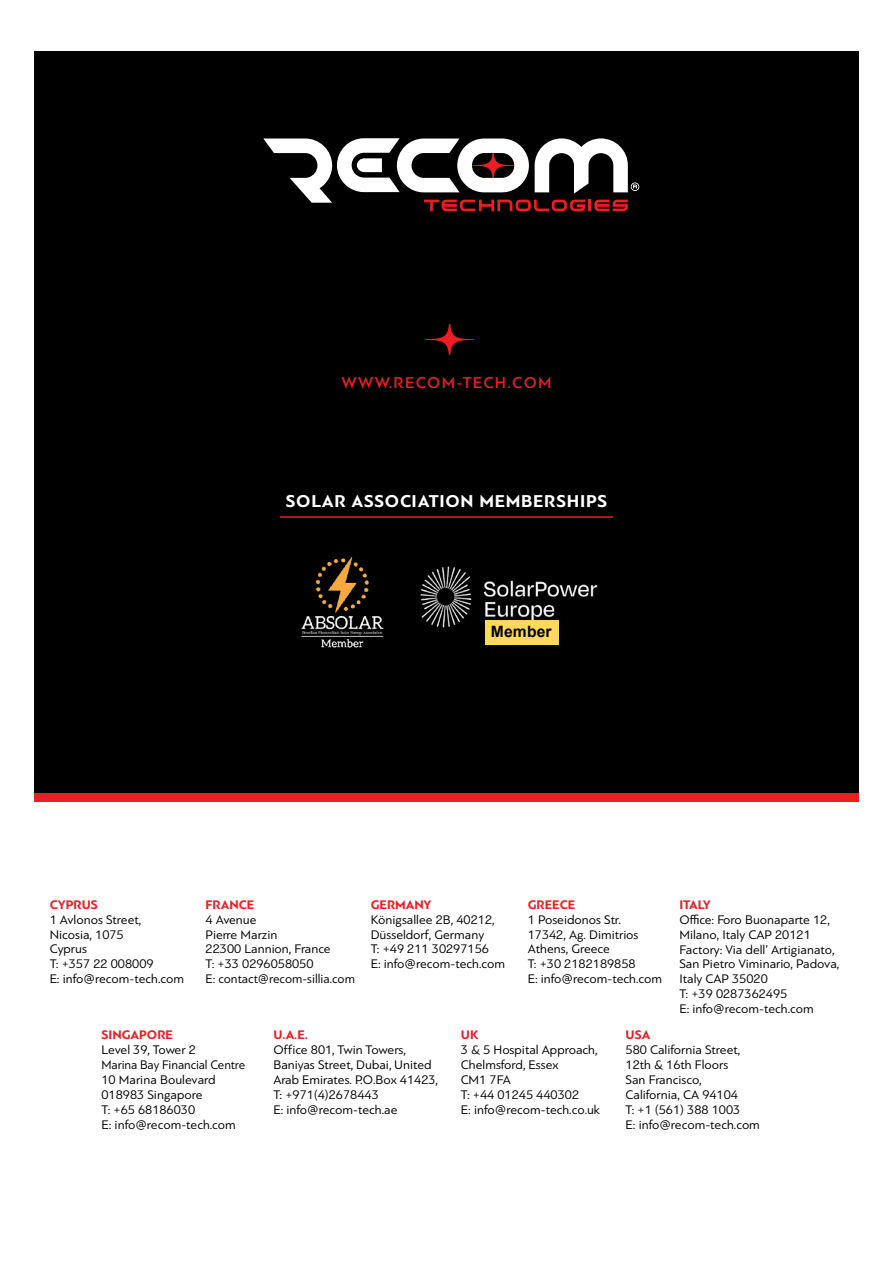
<style>
.page{position:relative;width:893px;height:1263px;background:#fff}
.page>*{position:absolute;margin:0;border:0;box-sizing:border-box;transform-origin:0 0}
.t1{font:700 18px "PF Bague Sans Pro";letter-spacing:.04em;color:#fff}
.t2{font:500 16.5px "PF Bague Sans Pro";letter-spacing:.08em;color:#ed1d24}
.t3{font:700 15.75px "Arial";letter-spacing:.01em;color:#000}
.t4{font:13.05px/15px "PF Bague Sans Pro";color:#000}
.t5{font:700 13.05px "PF Bague Sans Pro";color:#ed1d24}
</style>
<div class="page">
<div style="left:34px;top:51px;width:825px;height:742px;background:#000"></div>
<div style="left:34px;top:793px;width:825px;height:8px;background:#ed1d24"></div>
<svg style="left:263px;top:138px;width:376px;height:73px"></svg>
<svg style="left:425px;top:324px;width:49px;height:31px"></svg>
<img style="left:420px;top:566px;width:178px;height:62px">
<div style="left:485px;top:621px;width:74px;height:24px;background:#ffd959"></div>
<img style="left:301px;top:557px;width:83px;height:91px">
<hr style="left:280px;top:516px;width:333px;height:2px;background:#ed1d24">
<p class="t2" style="left:341px;top:373px;width:212px">WWW.RECOM-TECH.COM</p>
<h1 class="t1" style="left:286px;top:490px;width:323px">SOLAR ASSOCIATION MEMBERSHIPS</h1>
<p class="t3" style="left:491px;top:621px;width:62px">Member</p>
<p class="t5" style="left:50px;top:896px;width:50px">CYPRUS</p>
<p class="t4" style="left:50px;top:912px;width:136px">1 Avlonos Street,<br>Nicosia, 1075<br>Cyprus<br>T: +357 22 008009<br>E: info@recom-tech.com</p>
<p class="t5" style="left:206px;top:896px;width:50px">FRANCE</p>
<p class="t4" style="left:206px;top:912px;width:151px">4 Avenue<br>Pierre Marzin<br>22300 Lannion, France<br>T: +33 0296058050<br>E: contact@recom-sillia.com</p>
<p class="t5" style="left:371px;top:896px;width:62px">GERMANY</p>
<p class="t4" style="left:371px;top:912px;width:136px">Königsallee 2B, 40212,<br>Düsseldorf, Germany<br>T: +49 211 30297156<br>E: info@recom-tech.com</p>
<p class="t5" style="left:528px;top:896px;width:49px">GREECE</p>
<p class="t4" style="left:528px;top:912px;width:136px">1 Poseidonos Str.<br>17342, Ag. Dimitrios<br>Athens, Greece<br>T: +30 2182189858<br>E: info@recom-tech.com</p>
<p class="t5" style="left:679px;top:896px;width:33px">ITALY</p>
<p class="t4" style="left:679px;top:912px;width:161px">Office: Foro Buonaparte 12,<br>Milano, Italy CAP 20121<br>Factory: Via dell’ Artigianato,<br>San Pietro Viminario, Padova,<br>Italy CAP 35020<br>T: +39 0287362495<br>E: info@recom-tech.com</p>
<p class="t5" style="left:101px;top:1027px;width:73px">SINGAPORE</p>
<p class="t4" style="left:101px;top:1042px;width:145px">Level 39, Tower 2<br>Marina Bay Financial Centre<br>10 Marina Boulevard<br>018983 Singapore<br>T: +65 68186030<br>E: info@recom-tech.com</p>
<p class="t5" style="left:273px;top:1027px;width:36px">U.A.E.</p>
<p class="t4" style="left:273px;top:1042px;width:166px">Of f ice 801, Twin Towers,<br>Baniyas Street, Dubai, United<br>Arab Emirates. P.O.Box 41423,<br>T: +971(4)2678443<br>E: info@recom-tech.ae</p>
<p class="t5" style="left:461px;top:1027px;width:19px">UK</p>
<p class="t4" style="left:461px;top:1042px;width:141px">3 &amp; 5 Hospital Approach,<br>Chelmsford, Essex<br>CM1 7FA<br>T: +44 01245 440302<br>E: info@recom-tech.co.uk</p>
<p class="t5" style="left:625px;top:1027px;width:26px">USA</p>
<p class="t4" style="left:625px;top:1042px;width:136px">580 California Street,<br>12th &amp; 16th Floors<br>San Francisco,<br>California, CA 94104<br>T: +1 (561) 388 1003<br>E: info@recom-tech.com</p>
</div>
